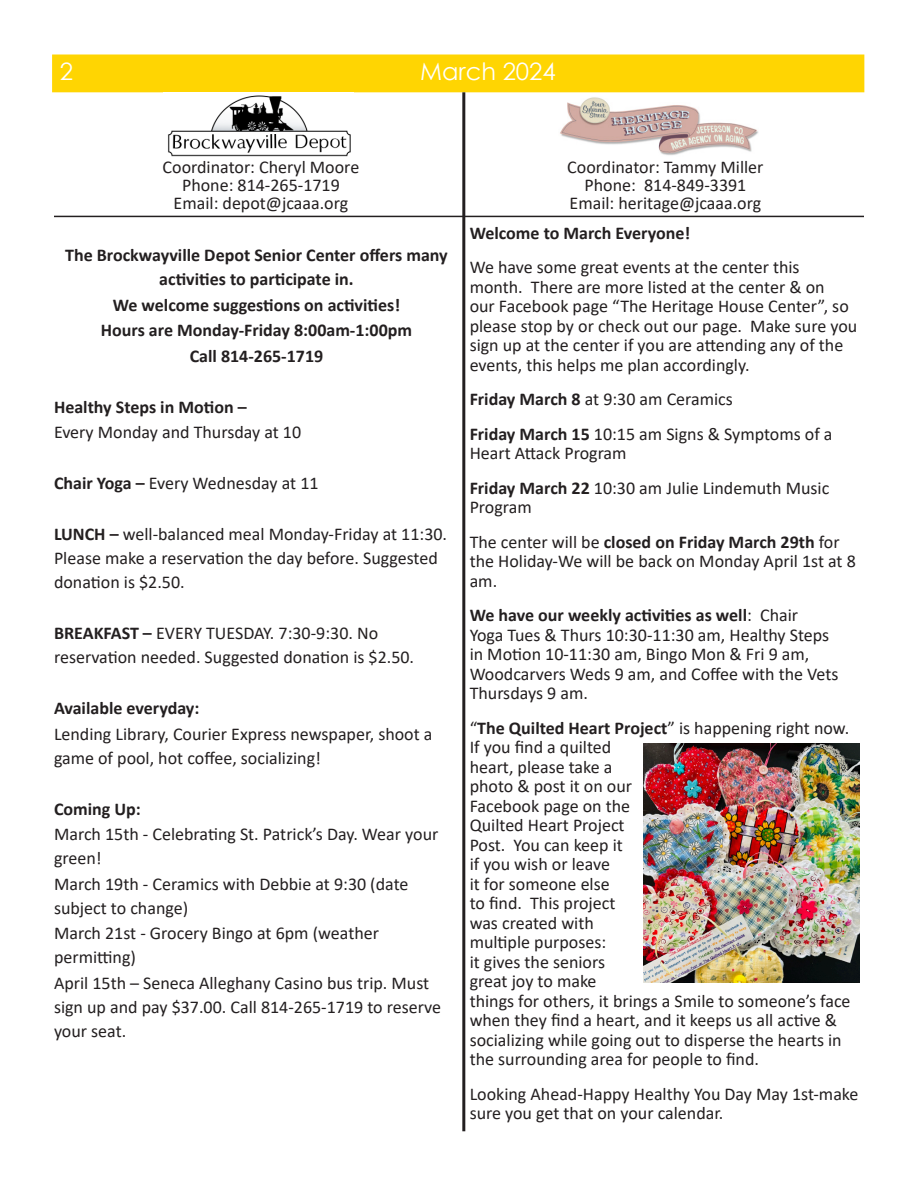
<style>
.page{position:relative;width:918px;height:1188px;background:#fff}
.page>*{position:absolute;margin:0;border:0;box-sizing:border-box;transform-origin:0 0}
.t1{font:24px "Century Gothic";color:#fff}
.t2{font:18px/19.5px "Calibri";color:#231f20}
.t3{font:700 18px/24px "Calibri";color:#231f20;text-align:center}
.s1{font-weight:700}
</style>
<div class="page">
<div style="left:52px;top:55px;width:812px;height:37px;background:#ffd502"></div>
<img style="left:168px;top:95px;width:183px;height:62px">
<img style="left:560px;top:97px;width:198px;height:58px">
<hr style="left:462px;top:92px;width:3px;height:1039px;background:#231f20">
<img style="left:643px;top:744px;width:217px;height:238px">
<hr style="left:54px;top:216px;width:810px;height:1px;background:#231f20">
<p class="t1" style="left:60px;top:55px;width:15px">2</p>
<p class="t1" style="left:420px;top:55px;width:137px">March 2024</p>
<p class="t2" style="left:163px;top:156px;width:198px">Coordinator: Cheryl Moore</p>
<p class="t2" style="left:182px;top:174px;width:159px">Phone: 814-265-1719</p>
<p class="t2" style="left:174px;top:192px;width:176px">Email: depot@jcaaa.org</p>
<p class="t2" style="left:567px;top:156px;width:198px">Coordinator: Tammy Miller</p>
<p class="t2" style="left:584px;top:174px;width:163px">Phone: 814-849-3391</p>
<p class="t2" style="left:570px;top:192px;width:193px">Email: heritage@jcaaa.org</p>
<p class="t3" style="left:65px;top:243px;width:384px">The Brockwayville Depot Senior Center offers many activities to participate in.</p>
<p class="t3" style="left:113px;top:293px;width:289px">We welcome suggestions on activities!</p>
<p class="t3" style="left:101px;top:318px;width:313px">Hours are Monday-Friday 8:00am-1:00pm</p>
<p class="t3" style="left:190px;top:344px;width:135px">Call 814-265-1719</p>
<p class="t3" style="left:54px;top:395px;width:194px">Healthy Steps in Motion –</p>
<p class="t2" style="left:54px;top:422px;width:249px">Every Monday and Thursday at 10</p>
<p class="t2" style="left:54px;top:473px;width:266px"><span class="s1">Chair Yoga –</span> Every Wednesday at 11</p>
<p class="t2" style="left:54px;top:522px;width:395px;line-height:24px"><span class="s1">LUNCH –</span> well-balanced meal Monday-Friday at 11:30.<br>Please make a reservation the day before. Suggested donation is $2.50.</p>
<p class="t2" style="left:54px;top:621px;width:362px;line-height:24px"><span class="s1">BREAKFAST –</span> EVERY TUESDAY. 7:30-9:30. No reservation needed. Suggested donation is $2.50.</p>
<p class="t3" style="left:54px;top:696px;width:147px">Available everyday:</p>
<p class="t2" style="left:54px;top:722px;width:380px;line-height:24px">Lending Library, Courier Express newspaper, shoot a game of pool, hot coffee, socializing!</p>
<p class="t3" style="left:54px;top:797px;width:88px">Coming Up:</p>
<p class="t2" style="left:54px;top:822px;width:386px;line-height:24px">March 15th - Celebrating St. Patrick’s Day. Wear your green!</p>
<p class="t2" style="left:54px;top:872px;width:356px;line-height:24px">March 19th - Ceramics with Debbie at 9:30 (date subject to change)</p>
<p class="t2" style="left:54px;top:921px;width:327px;line-height:24px">March 21st - Grocery Bingo at 6pm (weather permitting)</p>
<p class="t2" style="left:54px;top:971px;width:389px;line-height:24px">April 15th – Seneca Alleghany Casino bus trip. Must sign up and pay $37.00. Call 814-265-1719 to reserve your seat.</p>
<p class="t3" style="left:470px;top:220px;width:222px">Welcome to March Everyone!</p>
<p class="t2" style="left:470px;top:257px;width:389px">We have some great events at the center this<br>month. There are more listed at the center &amp; on<br>our Facebook page “The Heritage House Center”, so please stop by or check out our page. Make sure you sign up at the center if you are attending any of the events, this helps me plan accordingly.</p>
<p class="t2" style="left:470px;top:389px;width:265px"><span class="s1">Friday March 8</span> at 9:30 am Ceramics</p>
<p class="t2" style="left:470px;top:423px;width:364px"><span class="s1">Friday March 15</span> 10:15 am Signs &amp; Symptoms of a<br>Heart Attack Program</p>
<p class="t2" style="left:470px;top:477px;width:361px"><span class="s1">Friday March 22</span> 10:30 am Julie Lindemuth Music<br>Program</p>
<p class="t2" style="left:470px;top:531px;width:388px">The center will be <span class="s1">closed on Friday March 29th</span> for the Holiday-We will be back on Monday April 1st at 8 am.</p>
<p class="t2" style="left:470px;top:605px;width:370px"><span class="s1">We have our weekly activities as well</span>: Chair<br>Yoga Tues &amp; Thurs 10:30-11:30 am, Healthy Steps in Motion 10-11:30 am, Bingo Mon &amp; Fri 9 am, Woodcarvers Weds 9 am, and Coffee with the Vets Thursdays 9 am.</p>
<p class="t2" style="left:470px;top:717px;width:382px">“<span class="s1">The Quilted Heart Project</span>” is happening right now.<br>If you find a quilted<br>heart, please take a<br>photo &amp; post it on our<br>Facebook page on the<br>Quilted Heart Project<br>Post. You can keep it<br>if you wish or leave<br>it for someone else<br>to find. This project<br>was created with<br>multiple purposes:<br>it gives the seniors<br>great joy to make<br>things for others, it brings a Smile to someone’s face when they find a heart, and it keeps us all active &amp; socializing while going out to disperse the hearts in the surrounding area for people to find.</p>
<p class="t2" style="left:470px;top:1083px;width:390px">Looking Ahead-Happy Healthy You Day May 1st-make sure you get that on your calendar.</p>
</div>
